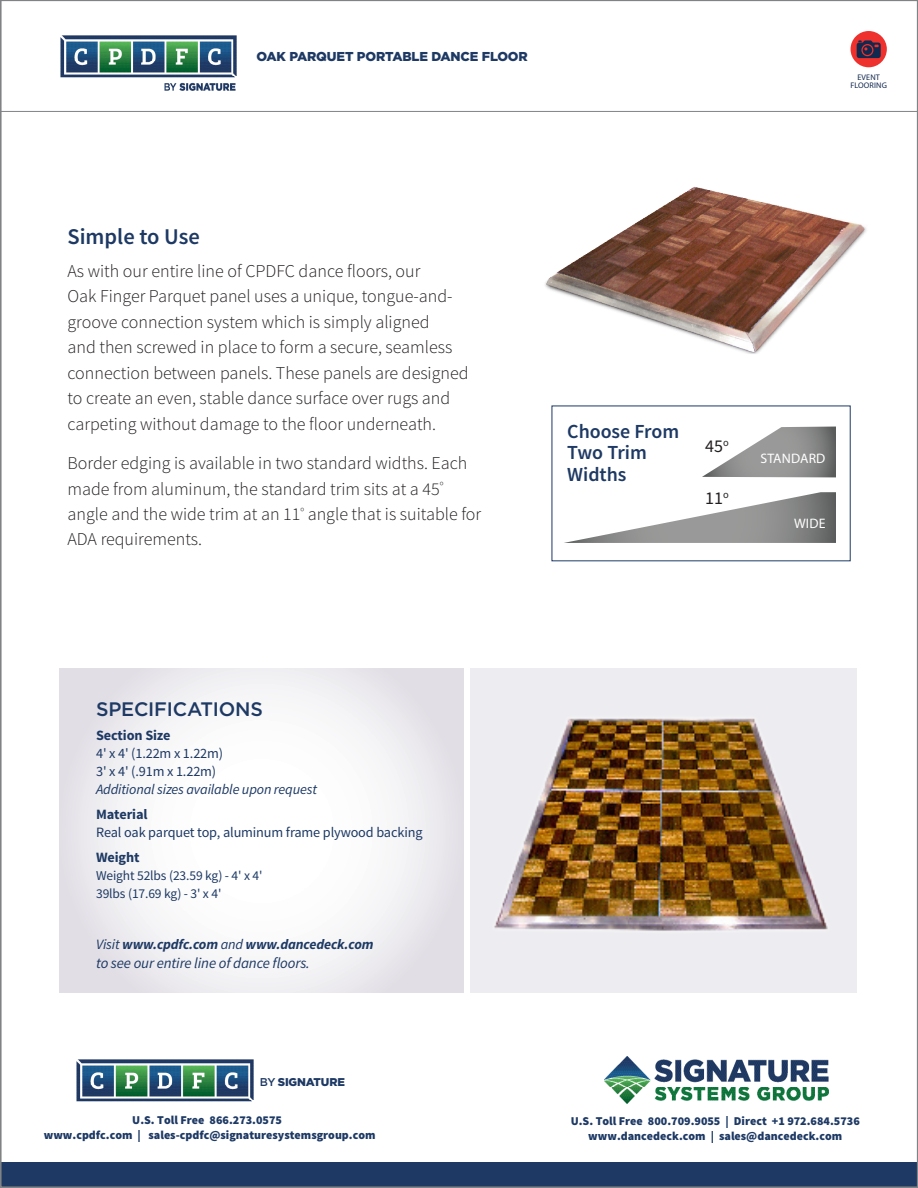
<style>
.page{position:relative;width:918px;height:1188px;background:#fff}
.page>*{position:absolute;margin:0;border:0;box-sizing:border-box;transform-origin:0 0}
.TOC_GREEN_HEADER{font:600 22.5px "Source Sans Pro";color:#1d3964}
.TOC_GREEN_HEADER-2{font:600 19.95px/21.3px "Source Sans Pro";color:#1d3964}
.t1{font:500 19.5px "Gotham";letter-spacing:-.01em;color:#1d3964}
.TOC_GREEN_HEADER-3{font:300 18px/25.5px "Source Sans Pro";color:#231f20}
.t2{font:18px "Source Sans Pro";color:#231f20}
.t3{font:italic 15px "Source Sans Pro";letter-spacing:-.01em;color:#1d3964}
.t4{font:14.25px/18px "Source Sans Pro";letter-spacing:-.01em;color:#1d3964}
.t5{font:italic 700 14.25px "Source Sans Pro";letter-spacing:-.01em;color:#1d3964}
.t6{font:700 14.25px "Source Sans Pro";letter-spacing:-.01em;color:#1d3964}
.t7{font:13.8px "Myriad Pro";letter-spacing:.01em;color:#fff}
.t8{font:13.5px/18px "Source Sans Pro";letter-spacing:-.01em;color:#1d3964}
.t9{font:900 12.9px "Gotham";letter-spacing:-.01em;color:#1d3964}
.t10{font:900 12px/15px "Source Sans Pro";color:#1d3964;text-align:center}
.t11{font:900 11.25px "Gotham";letter-spacing:-.01em;color:#1d3964}
.t12{font:8.1px/8.1px "Myriad Pro";letter-spacing:.02em;color:#12294f;text-align:center}
.s1{font-weight:700}
.s2{font-style:italic}
.s3{font-weight:400}
.s4{font-weight:500}
</style>
<div class="page">
<hr style="left:0;top:111px;width:918px;height:1px;background:#808285">
<div style="left:851px;top:31px;width:36px;height:36px;background:#ee312c;border-radius:50%"></div>
<svg style="left:857px;top:40px;width:24px;height:18px"></svg>
<svg style="left:59px;top:668px;width:404px;height:325px"></svg>
<div style="left:470px;top:668px;width:387px;height:325px;background:#ededf1"></div>
<img style="left:494px;top:718px;width:334px;height:213px">
<div style="left:0;top:1162px;width:918px;height:26px;background:#1d3964"></div>
<img style="left:605px;top:1057px;width:223px;height:47px">
<img style="left:545px;top:186px;width:321px;height:168px">
<svg style="left:702px;top:427px;width:134px;height:50px"></svg>
<svg style="left:564px;top:492px;width:272px;height:51px"></svg>
<img style="left:76px;top:1059px;width:178px;height:43px">
<img style="left:60px;top:35px;width:177px;height:55px">
<p class="t9" style="left:256px;top:48px;width:273px">OAK PARQUET PORTABLE DANCE FLOOR</p>
<p class="t12" style="left:850px;top:73px;width:38px">EVENT<br>FLOORING</p>
<p class="TOC_GREEN_HEADER" style="left:68px;top:222px;width:134px">Simple to Use</p>
<p class="TOC_GREEN_HEADER-3" style="left:68px;top:258px;width:403px">As with our entire line of CPDFC dance floors, our<br>Oak Finger Parquet panel uses a unique, tongue-and&shy;groove connection system which is simply aligned<br>and then screwed in place to form a secure, seamless connection between panels. These panels are designed to create an even, stable dance surface over rugs and carpeting without damage to the floor underneath.</p>
<p class="TOC_GREEN_HEADER-3" style="left:67px;top:450px;width:415px">Border edging is available in two standard widths. Each made from aluminum, the standard trim sits at a 45<sup>º </sup>angle and the wide trim at an 11<sup>º</sup> angle that is suitable for ADA requirements.</p>
<p class="TOC_GREEN_HEADER-2" style="left:567px;top:421px;width:114px">Choose From<br>Two Trim<br>Widths</p>
<p class="t2" style="left:705px;top:435px;width:25px">45<sup>o</sup></p>
<p class="t2" style="left:705px;top:487px;width:25px">11<sup>o</sup></p>
<p class="t7" style="left:760px;top:450px;width:67px">STANDARD</p>
<p class="t7" style="left:794px;top:515px;width:33px">WIDE</p>
<p class="t1" style="left:96px;top:696px;width:168px">SPECIFICATIONS</p>
<p class="t4" style="left:96px;top:727px;width:222px"><span class="s1">Section Size<br></span>4' x 4' (1.22m x 1.22m)<br>3' x 4' (.91m x 1.22m)<br><span class="s2">Additional sizes available upon request</span></p>
<p class="t4" style="left:96px;top:806px;width:328px"><span class="s1">Material<br></span>Real oak parquet top, aluminum frame plywood backing</p>
<p class="t6" style="left:96px;top:848px;width:45px">Weight</p>
<p class="t8" style="left:96px;top:867px;width:168px">Weight 52lbs (23.59 kg) - 4' x 4'<br>39lbs (17.69 kg) - 3' x 4'</p>
<p class="t5" style="left:96px;top:935px;width:279px"><span class="s3">Visit</span> www.cpdfc.com <span class="s3">and</span> www.dancedeck.com</p>
<p class="t3" style="left:96px;top:954px;width:215px">to see our entire line of dance floors.</p>
<p class="t11" style="left:260px;top:1074px;width:87px"><span class="s4">BY</span> SIGNATURE</p>
<p class="t10" style="left:44px;top:1113px;width:333px">U.S. Toll Free 866.273.0575<br>www.cpdfc.com | sales-cpdfc@signaturesystemsgroup.com</p>
<p class="t10" style="left:571px;top:1114px;width:291px">U.S. Toll Free 800.709.9055 | Direct +1 972.684.5736 www.dancedeck.com | sales@dancedeck.com</p>
</div>
